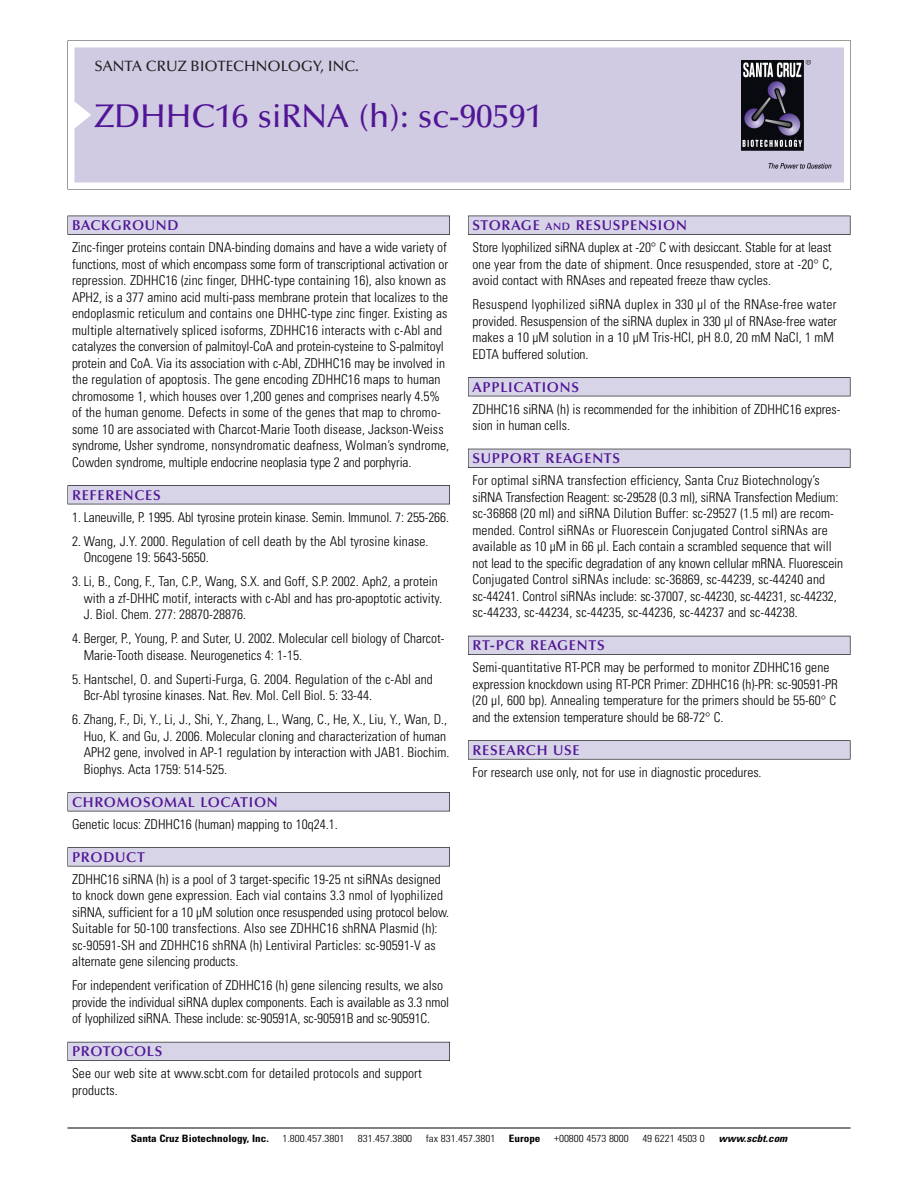
<style>
.page{position:relative;width:918px;height:1188px;background:#fff}
.page>*{position:absolute;margin:0;border:0;box-sizing:border-box;transform-origin:0 0}
.t1{font:500 33px "Optima";color:#511695}
.t2{font:500 15px "Optima";color:#231f20}
.t3{font:600 14.25px "Optima";letter-spacing:.05em;color:#511695}
.t4{font:300 condensed 13.5px/16.5px "Univers";color:#000}
.t5{font:300 condensed 10.2px "Univers";color:#000;scale:1.1 1}
.t6{font:700 condensed 10.2px "Univers";color:#000;scale:1.1 1}
.t7{font:italic 700 condensed 10.2px "Univers";color:#000;scale:1.1 1}
.s1{font-size:10.65px}
</style>
<div class="page">
<svg style="left:68px;top:40px;width:783px;height:149px"></svg>
<div style="left:74px;top:47px;width:770px;height:135px;background:#d1cae3"></div>
<img style="left:741px;top:60px;width:90px;height:108px">
<div style="left:68px;top:216px;width:382px;height:19px;background:#535256"></div>
<div style="left:68px;top:216px;width:381px;height:18px;background:#d7d4e8"></div>
<div style="left:68px;top:485px;width:382px;height:19px;background:#515155"></div>
<div style="left:68px;top:486px;width:381px;height:18px;background:#d7d4e8"></div>
<div style="left:68px;top:792px;width:382px;height:19px;background:#545357"></div>
<div style="left:68px;top:793px;width:381px;height:18px;background:#d7d4e8"></div>
<div style="left:68px;top:847px;width:382px;height:19px;background:#575659"></div>
<div style="left:68px;top:848px;width:381px;height:18px;background:#d7d4e8"></div>
<div style="left:68px;top:1042px;width:382px;height:19px;background:#595860"></div>
<div style="left:68px;top:1042px;width:381px;height:18px;background:#d7d4e8"></div>
<div style="left:468px;top:216px;width:382px;height:19px;background:#535256"></div>
<div style="left:468px;top:216px;width:382px;height:18px;background:#d7d4e8"></div>
<div style="left:468px;top:377px;width:382px;height:19px;background:#515155"></div>
<div style="left:468px;top:378px;width:382px;height:18px;background:#d7d4e8"></div>
<div style="left:468px;top:449px;width:382px;height:19px;background:#515057"></div>
<div style="left:468px;top:449px;width:382px;height:18px;background:#d7d4e8"></div>
<div style="left:468px;top:636px;width:382px;height:19px;background:#535259"></div>
<div style="left:468px;top:636px;width:382px;height:18px;background:#d7d4e8"></div>
<svg style="left:468px;top:740px;width:382px;height:20px"></svg>
<div style="left:468px;top:741px;width:382px;height:18px;background:#d7d4e8"></div>
<hr style="left:68px;top:1128px;width:782px;height:1px;background:#000">
<p class="t2" style="left:94px;top:60px;width:266px">SANTA CRUZ BIOTECHNOLOGY, INC.</p>
<p class="t1" style="left:94px;top:102px;width:449px">ZDHHC16 siRNA (h): sc-90591</p>
<p class="t3" style="left:72px;top:219px;width:108px">BACKGROUND</p>
<p class="t4" style="left:72px;top:240px;width:379px">Zinc-finger proteins contain DNA-binding domains and have a wide variety of functions, most of which encompass some form of transcriptional activation or repression. ZDHHC16 (zinc finger, DHHC-type containing 16), also known as APH2, is a 377 amino acid multi-pass membrane protein that localizes to the endoplasmic reticulum and contains one DHHC-type zinc finger. Existing as multiple alternatively spliced isoforms, ZDHHC16 interacts with c-Abl and catalyzes the conversion of palmitoyl-CoA and protein-cysteine to S-palmitoyl protein and CoA. Via its association with c-Abl, ZDHHC16 may be involved in the regulation of apoptosis. The gene encoding ZDHHC16 maps to human chromosome 1, which houses over 1,200 genes and comprises nearly 4.5% of the human genome. Defects in some of the genes that map to chromo&shy;some 10 are associated with Charcot-Marie Tooth disease, Jackson-Weiss syndrome, Usher syndrome, nonsyndromatic deafness, Wolman’s syndrome, Cowden syndrome, multiple endocrine neoplasia type 2 and porphyria.</p>
<p class="t3" style="left:72px;top:489px;width:90px">REFERENCES</p>
<p class="t4" style="left:72px;top:510px;width:379px">1. Laneuville, P. 1995. Abl tyrosine protein kinase. Semin. Immunol. 7: 255-266.</p>
<p class="t4" style="left:84px;top:534px;width:346px;text-indent:-12px">2. Wang, J.Y. 2000. Regulation of cell death by the Abl tyrosine kinase.<br>Oncogene 19: 5643-5650.</p>
<p class="t4" style="left:84px;top:574px;width:360px;text-indent:-12px">3. Li, B., Cong, F., Tan, C.P., Wang, S.X. and Goff, S.P. 2002. Aph2, a protein with a zf-DHHC motif, interacts with c-Abl and has pro-apoptotic activity.<br>J. Biol. Chem. 277: 28870-28876.</p>
<p class="t4" style="left:84px;top:631px;width:362px;text-indent:-12px">4. Berger, P., Young, P. and Suter, U. 2002. Molecular cell biology of Charcot-<br>Marie-Tooth disease. Neurogenetics 4: 1-15.</p>
<p class="t4" style="left:84px;top:672px;width:351px;text-indent:-12px">5. Hantschel, O. and Superti-Furga, G. 2004. Regulation of the c-Abl and<br>Bcr-Abl tyrosine kinases. Nat. Rev. Mol. Cell Biol. 5: 33-44.</p>
<p class="t4" style="left:84px;top:712px;width:367px;text-indent:-12px">6. Zhang, F., Di, Y., Li, J., Shi, Y., Zhang, L., Wang, C., He, X., Liu, Y., Wan, D., Huo, K. and Gu, J. 2006. Molecular cloning and characterization of human APH2 gene, involved in AP-1 regulation by interaction with JAB1. Biochim.<br>Biophys. Acta 1759: 514-525.</p>
<p class="t3" style="left:72px;top:796px;width:207px">CHROMOSOMAL LOCATION</p>
<p class="t4" style="left:72px;top:817px;width:267px">Genetic locus: ZDHHC16 (human) mapping to 10q24.1.</p>
<p class="t3" style="left:72px;top:851px;width:74px">PRODUCT</p>
<p class="t4" style="left:72px;top:872px;width:379px">ZDHHC16 siRNA (h) is a pool of 3 target-specific 19-25 nt siRNAs designed to knock down gene expression. Each vial contains 3.3 nmol of lyophilized siRNA, sufficient for a 10 µM solution once resuspended using protocol below.<br>Suitable for 50-100 transfections. Also see ZDHHC16 shRNA Plasmid (h): sc-90591-SH and ZDHHC16 shRNA (h) Lentiviral Particles: sc-90591-V as alternate gene silencing products.</p>
<p class="t4" style="left:72px;top:979px;width:379px">For independent verification of ZDHHC16 (h) gene silencing results, we also provide the individual siRNA duplex components. Each is available as 3.3 nmol of lyophilized siRNA. These include: sc-90591A, sc-90591B and sc-90591C.</p>
<p class="t3" style="left:72px;top:1045px;width:92px">PROTOCOLS</p>
<p class="t4" style="left:72px;top:1067px;width:351px">See our web site at www.scbt.com for detailed protocols and support products.</p>
<p class="t3" style="left:473px;top:219px;width:216px">STORAGE <span class="s1">AND</span> RESUSPENSION</p>
<p class="t4" style="left:473px;top:240px;width:361px;text-align:justify">Store lyophilized siRNA duplex at -20° C with desiccant. Stable for at least one year from the date of shipment. Once resuspended, store at -20° C, avoid contact with RNAses and repeated freeze thaw cycles.</p>
<p class="t4" style="left:473px;top:297px;width:366px">Resuspend lyophilized siRNA duplex in 330 µl of the RNAse-free water provided. Resuspension of the siRNA duplex in 330 µl of RNAse-free water makes a 10 µM solution in a 10 µM Tris-HCl, pH 8.0, 20 mM NaCl, 1 mM EDTA buffered solution.</p>
<p class="t3" style="left:473px;top:381px;width:108px">APPLICATIONS</p>
<p class="t4" style="left:473px;top:402px;width:370px">ZDHHC16 siRNA (h) is recommended for the inhibition of ZDHHC16 expres&shy;sion in human cells.</p>
<p class="t3" style="left:473px;top:452px;width:149px">SUPPORT REAGENTS</p>
<p class="t4" style="left:473px;top:474px;width:372px">For optimal siRNA transfection efficiency, Santa Cruz Biotechnology’s siRNA Transfection Reagent: sc-29528 (0.3 ml), siRNA Transfection Medium: sc-36868 (20 ml) and siRNA Dilution Buffer: sc-29527 (1.5 ml) are recom&shy;mended. Control siRNAs or Fluorescein Conjugated Control siRNAs are available as 10 µM in 66 µl. Each contain a scrambled sequence that will not lead to the specific degradation of any known cellular mRNA. Fluorescein Conjugated Control siRNAs include: sc-36869, sc-44239, sc-44240 and sc-44241. Control siRNAs include: sc-37007, sc-44230, sc-44231, sc-44232, sc-44233, sc-44234, sc-44235, sc-44236, sc-44237 and sc-44238.</p>
<p class="t3" style="left:473px;top:639px;width:134px">RT-PCR REAGENTS</p>
<p class="t4" style="left:473px;top:661px;width:367px">Semi-quantitative RT-PCR may be performed to monitor ZDHHC16 gene expression knockdown using RT-PCR Primer: ZDHHC16 (h)-PR: sc-90591-PR (20 µl, 600 bp). Annealing temperature for the primers should be 55-60° C and the extension temperature should be 68-72° C.</p>
<p class="t3" style="left:473px;top:744px;width:109px">RESEARCH USE</p>
<p class="t4" style="left:473px;top:765px;width:291px">For research use only, not for use in diagnostic procedures.</p>
<p class="t6" style="left:131px;top:1135px;width:127px">Santa Cruz Biotechnology, Inc.</p>
<p class="t5" style="left:282px;top:1135px;width:58px">1.800.457.3801</p>
<p class="t5" style="left:358px;top:1135px;width:51px">831.457.3800</p>
<p class="t5" style="left:426px;top:1135px;width:65px">fax 831.457.3801</p>
<p class="t6" style="left:509px;top:1135px;width:30px">Europe</p>
<p class="t5" style="left:554px;top:1135px;width:69px">+00800 4573 8000</p>
<p class="t5" style="left:642px;top:1135px;width:58px">49 6221 4503 0</p>
<p class="t7" style="left:719px;top:1135px;width:66px">www.scbt.com</p>
</div>
